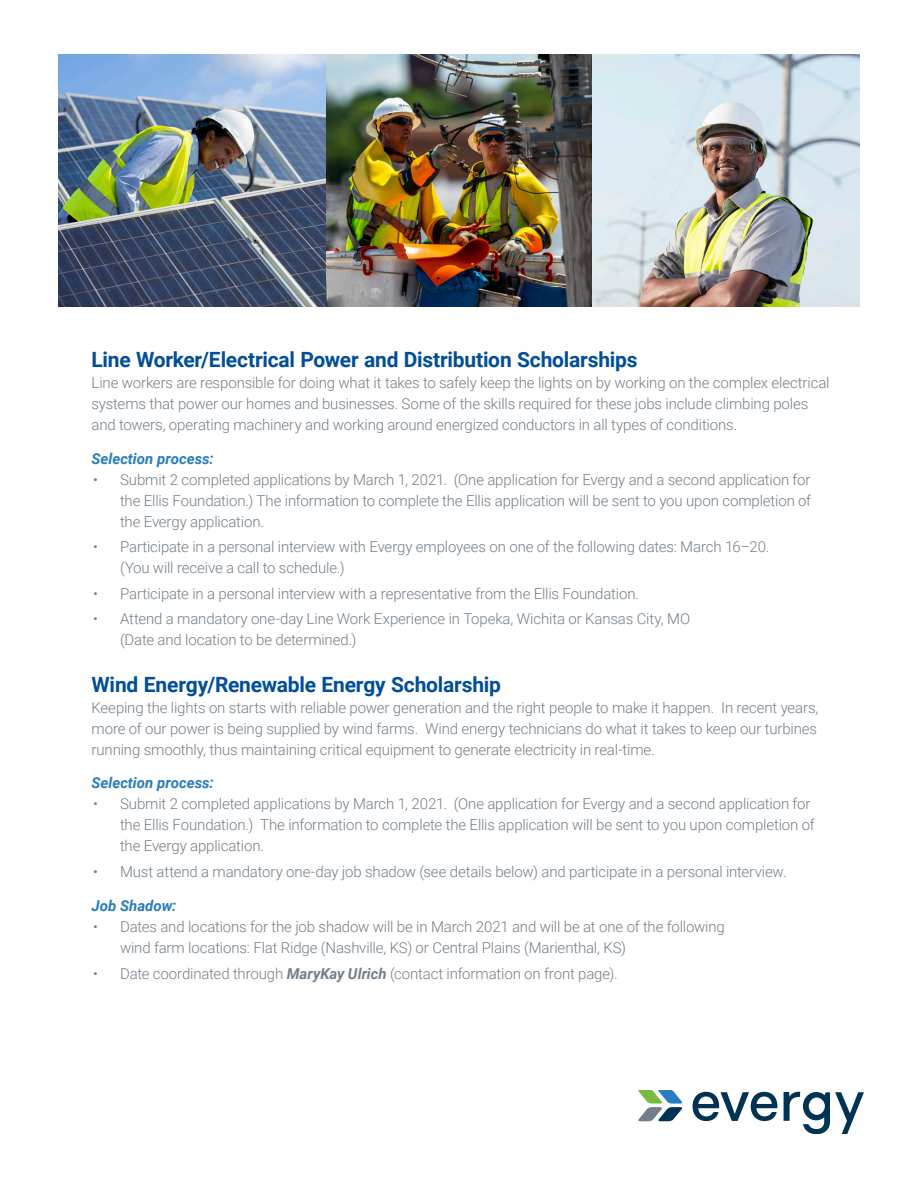
<style>
.page{position:relative;width:918px;height:1188px;background:#fff}
.page>*{position:absolute;margin:0;border:0;box-sizing:border-box;transform-origin:0 0}
.Subhead_1{font:700 21px "Roboto";letter-spacing:-.01em;color:#014e99}
.Body{font:300 15px/21px "Roboto";letter-spacing:-.01em;color:#727f8a}
.Subhead_2{font:italic 700 15px "Roboto";color:#287cc0}
.s1{font-weight:700;font-style:italic}
</style>
<div class="page">
<img style="left:59px;top:54px;width:801px;height:253px">
<svg style="left:638px;top:1090px;width:45px;height:31px"></svg>
<svg style="left:693px;top:1092px;width:84px;height:29px"></svg>
<svg style="left:784px;top:1092px;width:80px;height:42px"></svg>
<p class="Subhead_1" style="left:92px;top:345px;width:548px">Line Worker/Electrical Power and Distribution Scholarships</p>
<p class="Body" style="left:92px;top:371px;width:740px">Line workers are responsible for doing what it takes to safely keep the lights on by working on the complex electrical systems that power our homes and businesses. Some of the skills required for these jobs include climbing poles and towers, operating machinery and working around energized conductors in all types of conditions.</p>
<p class="Subhead_2" style="left:92px;top:448px;width:124px">Selection process:</p>
<p class="Body" style="left:120px;top:468px;width:693px;text-align:justify;text-indent:-27px">• Submit 2 completed applications by March 1, 2021. (One application for Evergy and a second application for the Ellis Foundation.) The information to complete the Ellis application will be sent to you upon completion of the Evergy application.</p>
<p class="Body" style="left:120px;top:536px;width:651px;text-indent:-27px">• Participate in a personal interview with Evergy employees on one of the following dates: March 16–20. (You will receive a call to schedule.)</p>
<p class="Body" style="left:93px;top:582px;width:548px">• Participate in a personal interview with a representative from the Ellis Foundation.</p>
<p class="Body" style="left:120px;top:608px;width:572px;text-indent:-27px">• Attend a mandatory one-day Line Work Experience in Topeka, Wichita or Kansas City, MO (Date and location to be determined.)</p>
<p class="Subhead_1" style="left:92px;top:669px;width:411px">Wind Energy/Renewable Energy Scholarship</p>
<p class="Body" style="left:92px;top:696px;width:728px;text-align:justify">Keeping the lights on starts with reliable power generation and the right people to make it happen. In recent years, more of our power is being supplied by wind farms. Wind energy technicians do what it takes to keep our turbines running smoothly, thus maintaining critical equipment to generate electricity in real-time.</p>
<p class="Subhead_2" style="left:92px;top:772px;width:124px">Selection process:</p>
<p class="Body" style="left:120px;top:793px;width:696px;text-indent:-27px">• Submit 2 completed applications by March 1, 2021. (One application for Evergy and a second application for the Ellis Foundation.) The information to complete the Ellis application will be sent to you upon completion of the Evergy application.</p>
<p class="Body" style="left:93px;top:860px;width:695px">• Must attend a mandatory one-day job shadow (see details below) and participate in a personal interview.</p>
<p class="Subhead_2" style="left:92px;top:895px;width:87px">Job Shadow:</p>
<p class="Body" style="left:120px;top:916px;width:606px;text-indent:-27px">• Dates and locations for the job shadow will be in March 2021 and will be at one of the following wind farm locations: Flat Ridge (Nashville, KS) or Central Plains (Marienthal, KS)</p>
<p class="Body" style="left:93px;top:962px;width:526px">• Date coordinated through <span class="s1">MaryKay Ulrich</span> (contact information on front page).</p>
</div>
